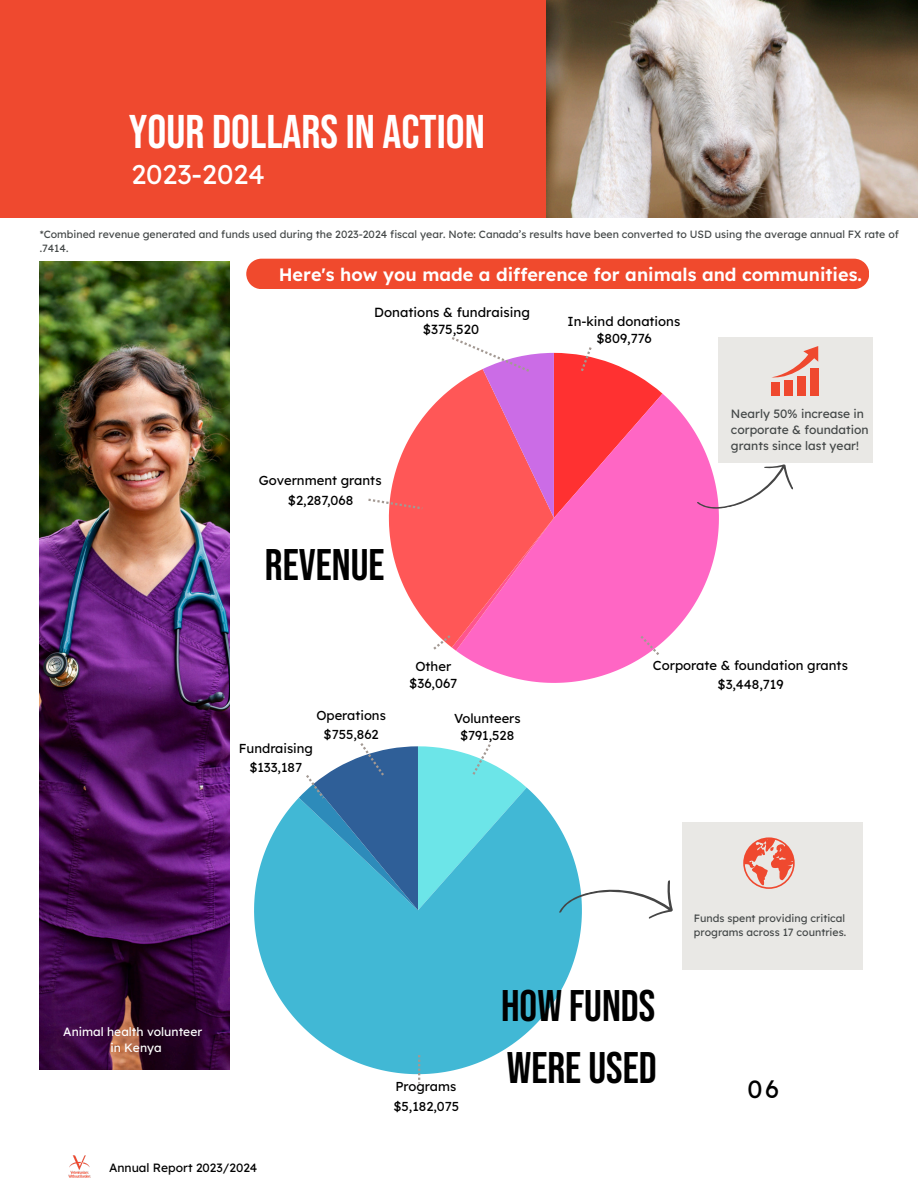
<style>
.page{position:relative;width:918px;height:1188px;background:#fff}
.page>*{position:absolute;margin:0;border:0;box-sizing:border-box;transform-origin:0 0}
.t1{font:47.25px "Bebas Neue";color:#fff}
.t2{font:44.25px/61.8px "Bebas Neue";color:#000}
.t3{font:27px "Lexend";color:#fff}
.t4{font:24.75px "Lexend";color:#000}
.t5{font:600 18px "Lexend";color:#fff}
.t6{font:13.2px "Lexend";color:#000}
.t7{font:13.05px/19.8px "Lexend";color:#000;text-align:center}
.t8{font:12.9px/19.6px "Lexend";color:#000;text-align:center}
.t9{font:12px/16px "Lexend";color:#444848}
.t10{font:12px "Lexend";color:#fff}
.t11{font:12px "Lexend";color:#000}
.t12{font:10.5px/14px "Lexend";color:#444848}
</style>
<div class="page">
<div style="left:0;top:0;width:918px;height:217px;background:#ef492f"></div>
<svg style="left:462px;top:394px;width:257px;height:289px;fill:#ff66c4"></svg>
<svg style="left:389px;top:405px;width:44px;height:225px;fill:#ff5757"></svg>
<img style="left:40px;top:261px;width:189px;height:809px">
<svg style="left:254px;top:788px;width:326px;height:286px;fill:#41b8d5"></svg>
<img style="left:547px;top:0;width:371px;height:217px">
<svg style="left:368px;top:499px;width:55px;height:10px"></svg>
<svg style="left:433px;top:337px;width:230px;height:318px"></svg>
<div style="left:718px;top:337px;width:155px;height:126px;background:#e9e8e5"></div>
<svg style="left:692px;top:462px;width:101px;height:52px"></svg>
<div style="left:682px;top:822px;width:181px;height:148px;background:#e9e8e5"></div>
<svg style="left:418px;top:1055px;width:2px;height:28px"></svg>
<svg style="left:299px;top:743px;width:228px;height:167px"></svg>
<svg style="left:556px;top:875px;width:117px;height:62px"></svg>
<div style="left:246px;top:259px;width:623px;height:30px;background:#f04a2d"></div>
<svg style="left:743px;top:837px;width:52px;height:52px"></svg>
<div style="left:771px;top:382px;width:9px;height:14px;background:#ef492f"></div>
<div style="left:784px;top:380px;width:8px;height:16px;background:#ef492f"></div>
<div style="left:797px;top:376px;width:9px;height:20px;background:#ef492f"></div>
<div style="left:810px;top:368px;width:8px;height:28px;background:#ef492f"></div>
<svg style="left:772px;top:346px;width:46px;height:32px"></svg>
<img style="left:68px;top:1155px;width:23px;height:23px">
<p class="t1" style="left:129px;top:105px;width:358px">YOUR DOLLARS IN ACTION</p>
<p class="t3" style="left:131px;top:157px;width:135px">2023-2024</p>
<p class="t12" style="left:40px;top:228px;width:861px">*Combined revenue generated and funds used during the 2023-2024 fiscal year. Note: Canada’s results have been converted to USD using the average annual FX rate of .7414.</p>
<p class="t5" style="left:279px;top:263px;width:585px">Here's how you made a difference for animals and communities.</p>
<p class="t6" style="left:374px;top:304px;width:157px">Donations &amp; fundraising</p>
<p class="t6" style="left:423px;top:321px;width:58px">$375,520</p>
<p class="t7" style="left:259px;top:471px;width:124px">Government grants $2,287,068</p>
<p class="t2" style="left:265px;top:536px;width:121px">REVENUE</p>
<p class="t8" style="left:316px;top:705px;width:71px;line-height:19px">Operations $755,862</p>
<p class="t8" style="left:239px;top:738px;width:76px">Fundraising $133,187</p>
<p class="t7" style="left:409px;top:658px;width:50px;line-height:16.5px">Other $36,067</p>
<p class="t8" style="left:454px;top:710px;width:68px;line-height:16.5px">Volunteers $791,528</p>
<p class="t7" style="left:567px;top:313px;width:114px;line-height:16.5px">In-kind donations $809,776</p>
<p class="t9" style="left:731px;top:405px;width:139px">Nearly 50% increase in corporate &amp; foundation grants since last year!</p>
<p class="t7" style="left:653px;top:655px;width:197px">Corporate &amp; foundation grants $3,448,719</p>
<p class="t10" style="left:63px;top:1024px;width:140px">Animal health volunteer</p>
<p class="t10" style="left:110px;top:1040px;width:53px">in Kenya</p>
<p class="t8" style="left:394px;top:1076px;width:67px;text-align:left">Programs $5,182,075</p>
<p class="t2" style="left:501px;top:977px;width:157px">HOW FUNDS<br>WERE USED</p>
<p class="t12" style="left:694px;top:911px;width:154px">Funds spent providing critical programs across 17 countries.</p>
<p class="t4" style="left:747px;top:1074px;width:33px">06</p>
<p class="t11" style="left:109px;top:1160px;width:150px">Annual Report 2023/2024</p>
</div>
